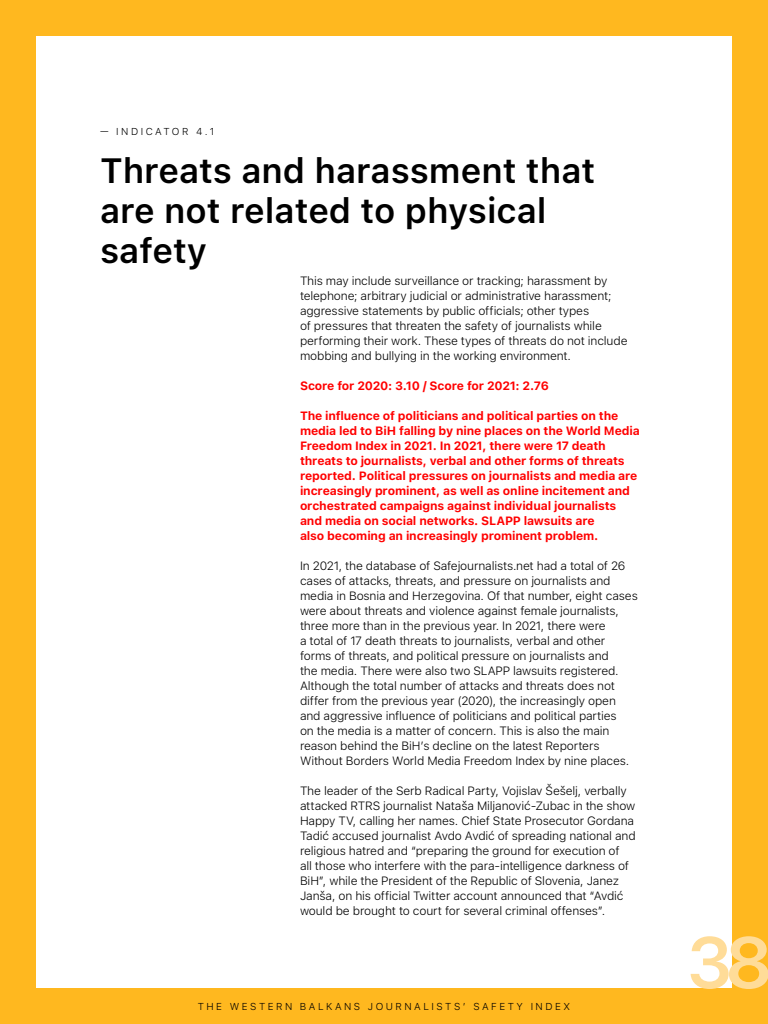
<style>
.page{position:relative;width:768px;height:1024px;background:#fff}
.page>*{position:absolute;margin:0;border:0;box-sizing:border-box;transform-origin:0 0}
.t1{font:600 72px "SF Pro Text";color:#ffdc98}
.t2{font:600 35px/40px "SF Pro Text";color:#000}
.t3{font:300 12px/15px "SF Pro Text";letter-spacing:-.015em;color:#000}
.t4{font:700 12px/15px "SF Pro Text";letter-spacing:-.01em;color:#f00}
.t5{font:300 10px "SF Pro Text";letter-spacing:.25em;color:#000}
</style>
<div class="page">
<div style="left:0;top:0;width:36px;height:1020px;background:#ffb81f"></div>
<div style="left:732px;top:0;width:36px;height:1024px;background:#ffb81f"></div>
<div style="left:0;top:0;width:768px;height:36px;background:#ffb81f"></div>
<div style="left:0;top:988px;width:768px;height:36px;background:#ffb81f"></div>
<p class="t5" style="left:100px;top:126px;width:116px">— INDICATOR 4.1</p>
<h2 class="t2" style="left:100px;top:151px;width:497px">Threats and harassment that are not related to physical safety</h2>
<p class="t3" style="left:300px;top:273px;width:329px">This may include surveillance or tracking; harassment by telephone; arbitrary judicial or administrative harassment; aggressive statements by public officials; other types<br>of pressures that threaten the safety of journalists while performing their work. These types of threats do not include mobbing and bullying in the working environment.</p>
<p class="t4" style="left:300px;top:378px;width:250px">Score for 2020: 3.10 / Score for 2021: 2.76</p>
<p class="t4" style="left:300px;top:408px;width:341px">The influence of politicians and political parties on the media led to BiH falling by nine places on the World Media Freedom Index in 2021. In 2021, there were 17 death threats to journalists, verbal and other forms of threats reported. Political pressures on journalists and media are increasingly prominent, as well as online incitement and orchestrated campaigns against individual journalists and media on social networks. SLAPP lawsuits are<br>also becoming an increasingly prominent problem.</p>
<p class="t3" style="left:300px;top:558px;width:339px">In 2021, the database of Safejournalists.net had a total of 26 cases of attacks, threats, and pressure on journalists and media in Bosnia and Herzegovina. Of that number, eight cases were about threats and violence against female journalists, three more than in the previous year. In 2021, there were<br>a total of 17 death threats to journalists, verbal and other forms of threats, and political pressure on journalists and<br>the media. There were also two SLAPP lawsuits registered.<br>Although the total number of attacks and threats does not differ from the previous year (2020), the increasingly open and aggressive influence of politicians and political parties<br>on the media is a matter of concern. This is also the main reason behind the BiH’s decline on the latest Reporters Without Borders World Media Freedom Index by nine places.</p>
<p class="t3" style="left:300px;top:783px;width:337px">The leader of the Serb Radical Party, Vojislav Šešelj, verbally attacked RTRS journalist Nataša Miljanović-Zubac in the show Happy TV, calling her names. Chief State Prosecutor Gordana Tadić accused journalist Avdo Avdić of spreading national and religious hatred and “preparing the ground for execution of<br>all those who interfere with the para-intelligence darkness of BiH”, while the President of the Republic of Slovenia, Janez Janša, on his official Twitter account announced that “Avdić would be brought to court for several criminal offenses”.</p>
<p class="t5" style="left:198px;top:1000px;width:374px">THE WESTERN BALKANS JOURNALISTS’ SAFETY INDEX</p>
<h1 class="t1" style="left:686px;top:921px;width:88px">38</h1>
</div>
